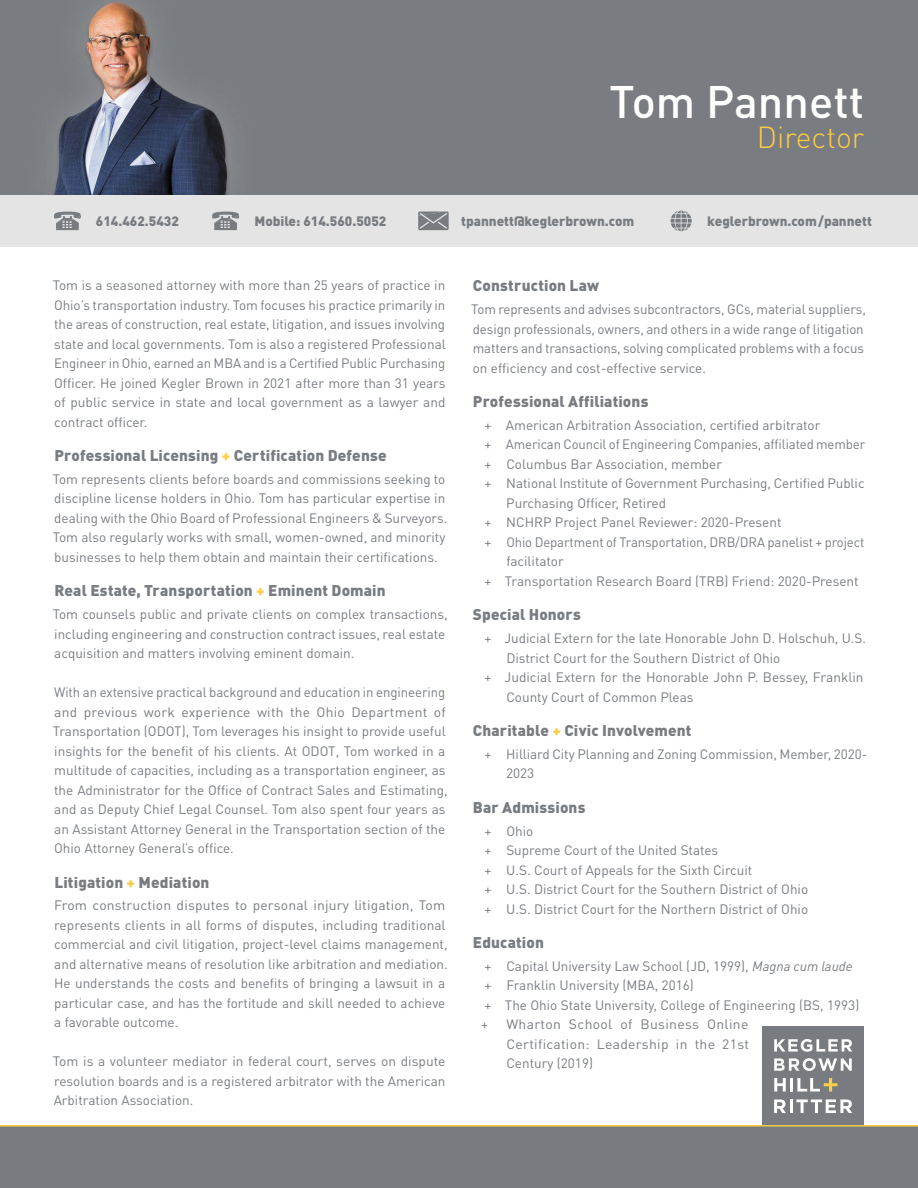
<style>
.page{position:relative;width:918px;height:1188px;background:#fff}
.page>*{position:absolute;margin:0;border:0;box-sizing:border-box;transform-origin:0 0}
.t1{font:500 45px "DIN Pro";color:#fff}
.t2{font:300 30px "DIN Pro";color:#fdce43}
.t3{font:900 15.3px "DIN Pro";letter-spacing:.01em;color:#787c81}
.t4{font:13.5px/19.5px "DIN Pro";color:#787c81}
.t5{font:900 13.5px "DIN Pro";color:#787c81}
.s1{color:#fdce43}
.s2{font-style:italic}
</style>
<div class="page">
<div style="left:0;top:1125px;width:918px;height:63px;background:#787c81"></div>
<div style="left:762px;top:1026px;width:102px;height:99px;background:#787c81"></div>
<hr style="left:790px;top:1099px;width:3px;height:14px;background:#fff">
<svg style="left:774px;top:1039px;width:78px;height:13px"></svg>
<svg style="left:774px;top:1099px;width:12px;height:14px"></svg>
<svg style="left:796px;top:1099px;width:56px;height:14px"></svg>
<svg style="left:774px;top:1058px;width:78px;height:13px"></svg>
<svg style="left:774px;top:1078px;width:12px;height:14px"></svg>
<hr style="left:790px;top:1078px;width:3px;height:14px;background:#fff">
<svg style="left:797px;top:1078px;width:40px;height:14px"></svg>
<div style="left:0;top:194px;width:918px;height:53px;background:#e3e4e3"></div>
<hr style="left:0;top:1125px;width:918px;height:2px;background:#fdce43">
<svg style="left:54px;top:211px;width:27px;height:19px"></svg>
<svg style="left:418px;top:212px;width:31px;height:18px"></svg>
<img style="left:0;top:0;width:918px;height:194px">
<svg style="left:671px;top:210px;width:21px;height:21px"></svg>
<svg style="left:212px;top:211px;width:27px;height:19px"></svg>
<h1 class="t1" style="left:610px;top:71px;width:256px">Tom Pannett</h1>
<h2 class="t2" style="left:757px;top:116px;width:109px">Director</h2>
<p class="t5" style="left:96px;top:212px;width:84px">614.462.5432</p>
<p class="t5" style="left:461px;top:212px;width:175px">tpannett@keglerbrown.com</p>
<p class="t5" style="left:707px;top:212px;width:166px">keglerbrown.com/pannett</p>
<p class="t5" style="left:254px;top:212px;width:133px">Mobile: 614.560.5052</p>
<p class="t4" style="left:53px;top:275px;width:395px;text-align:justify">Tom is a seasoned attorney with more than 25 years of practice in Ohio’s transportation industry. Tom focuses his practice primarily in the areas of construction, real estate, litigation, and issues involving state and local governments. Tom is also a registered Professional Engineer in Ohio, earned an MBA and is a Certified Public Purchasing Officer. He joined Kegler Brown in 2021 after more than 31 years of public service in state and local government as a lawyer and contract officer.</p>
<p class="t3" style="left:54px;top:445px;width:334px">Professional Licensing <span class="s1">+</span> Certification Defense</p>
<p class="t4" style="left:53px;top:469px;width:396px">Tom represents clients before boards and commissions seeking to discipline license holders in Ohio. Tom has particular expertise in dealing with the Ohio Board of Professional Engineers &amp; Surveyors.<br>Tom also regularly works with small, women-owned, and minority businesses to help them obtain and maintain their certifications.</p>
<p class="t3" style="left:54px;top:580px;width:333px">Real Estate, Transportation <span class="s1">+</span> Eminent Domain</p>
<p class="t4" style="left:53px;top:604px;width:396px">Tom counsels public and private clients on complex transactions, including engineering and construction contract issues, real estate acquisition and matters involving eminent domain.</p>
<p class="t4" style="left:53px;top:682px;width:396px">With an extensive practical background and education in engineering and previous work experience with the Ohio Department of Transportation (ODOT), Tom leverages his insight to provide useful insights for the benefit of his clients. At ODOT, Tom worked in a multitude of capacities, including as a transportation engineer, as the Administrator for the Office of Contract Sales and Estimating, and as Deputy Chief Legal Counsel. Tom also spent four years as an Assistant Attorney General in the Transportation section of the Ohio Attorney General’s office.</p>
<p class="t3" style="left:54px;top:872px;width:157px">Litigation <span class="s1">+</span> Mediation</p>
<p class="t4" style="left:54px;top:895px;width:395px">From construction disputes to personal injury litigation, Tom represents clients in all forms of disputes, including traditional commercial and civil litigation, project-level claims management, and alternative means of resolution like arbitration and mediation.<br>He understands the costs and benefits of bringing a lawsuit in a particular case, and has the fortitude and skill needed to achieve a favorable outcome.</p>
<p class="t4" style="left:53px;top:1051px;width:394px;text-align:justify">Tom is a volunteer mediator in federal court, serves on dispute resolution boards and is a registered arbitrator with the American Arbitration Association.</p>
<p class="t3" style="left:473px;top:276px;width:128px">Construction Law</p>
<p class="t4" style="left:471px;top:299px;width:396px">Tom represents and advises subcontractors, GCs, material suppliers, design professionals, owners, and others in a wide range of litigation matters and transactions, solving complicated problems with a focus on efficiency and cost-effective service.</p>
<p class="t3" style="left:473px;top:391px;width:177px">Professional Affiliations</p>
<p class="t4" style="left:484px;top:415px;width:338px">+ American Arbitration Association, certified arbitrator</p>
<p class="t4" style="left:484px;top:434px;width:382px">+ American Council of Engineering Companies, affiliated member</p>
<p class="t4" style="left:484px;top:454px;width:239px">+ Columbus Bar Association, member</p>
<p class="t4" style="left:484px;top:473px;width:382px">+ National Institute of Government Purchasing, Certified Public</p>
<p class="t4" style="left:506px;top:493px;width:161px">Purchasing Officer, Retired</p>
<p class="t4" style="left:484px;top:512px;width:299px">+ NCHRP Project Panel Reviewer: 2020-Present</p>
<p class="t4" style="left:484px;top:532px;width:382px">+ Ohio Department of Transportation, DRB/DRA panelist + project</p>
<p class="t4" style="left:507px;top:551px;width:59px">facilitator</p>
<p class="t4" style="left:484px;top:571px;width:376px">+ Transportation Research Board (TRB) Friend: 2020-Present</p>
<p class="t3" style="left:473px;top:605px;width:109px">Special Honors</p>
<p class="t4" style="left:484px;top:628px;width:383px">+ Judicial Extern for the late Honorable John D. Holschuh, U.S.</p>
<p class="t4" style="left:506px;top:648px;width:276px">District Court for the Southern District of Ohio</p>
<p class="t4" style="left:484px;top:667px;width:381px">+ Judicial Extern for the Honorable John P. Bessey, Franklin</p>
<p class="t4" style="left:506px;top:687px;width:189px">County Court of Common Pleas</p>
<p class="t3" style="left:473px;top:720px;width:220px">Charitable <span class="s1">+</span> Civic Involvement</p>
<p class="t4" style="left:506px;top:744px;width:363px;text-indent:-22px">+ Hilliard City Planning and Zoning Commission, Member, 2020-<br>2023</p>
<p class="t3" style="left:473px;top:797px;width:114px">Bar Admissions</p>
<p class="t4" style="left:484px;top:821px;width:325px">+ Ohio<br>+ Supreme Court of the United States<br>+ U.S. Court of Appeals for the Sixth Circuit<br>+ U.S. District Court for the Southern District of Ohio + U.S. District Court for the Northern District of Ohio</p>
<p class="t3" style="left:473px;top:932px;width:73px">Education</p>
<p class="t4" style="left:481px;top:956px;width:380px">+ Capital University Law School (JD, 1999), <span class="s2">Magna cum laude </span>+ Franklin University (MBA, 2016)<br>+ The Ohio State University, College of Engineering (BS, 1993) +</p>
<p class="t4" style="left:506px;top:1014px;width:244px;text-align:justify">Wharton School of Business Online Certification: Leadership in the 21st Century (2019)</p>
</div>
